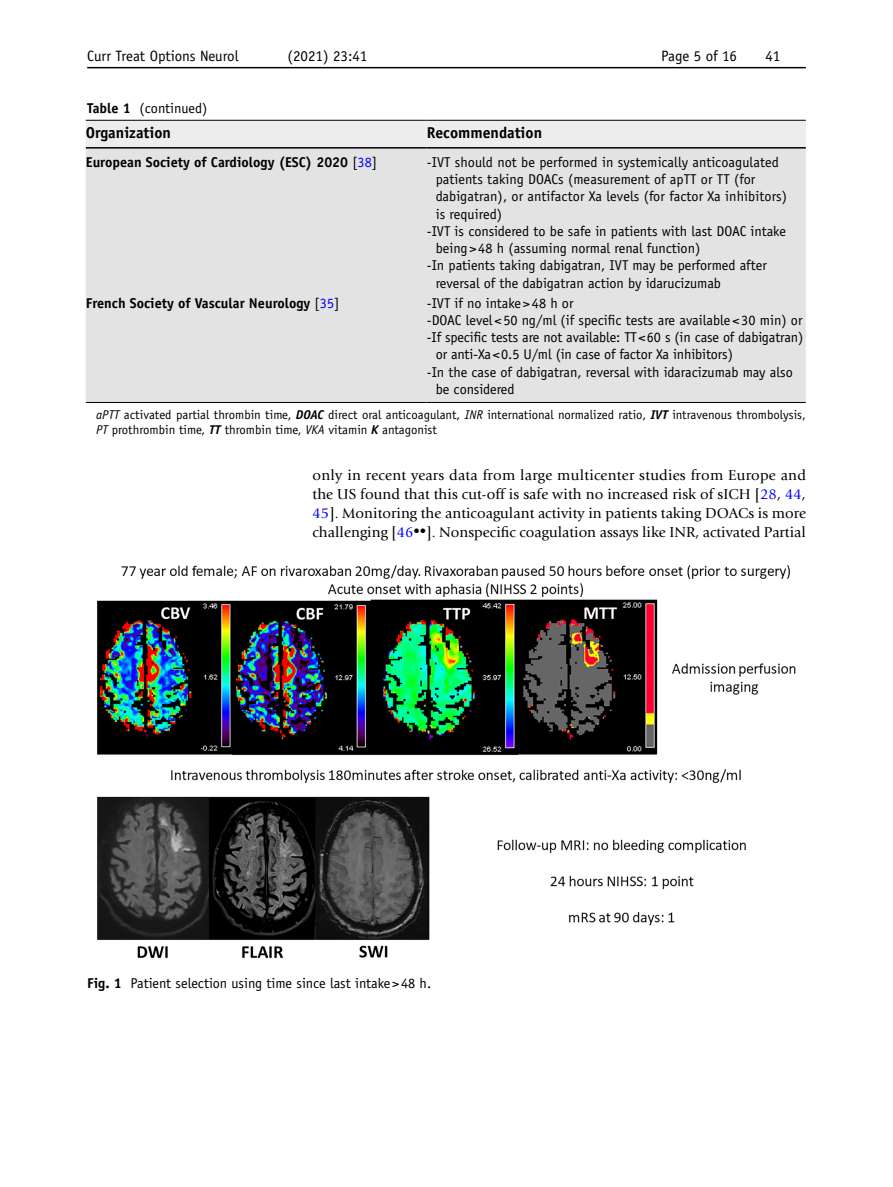
<style>
.page{position:relative;width:893px;height:1187px;background:#fff}
.page>*{position:absolute;margin:0;border:0;box-sizing:border-box;transform-origin:0 0}
.t1{font:700 15.75px "Officina Sans";color:#000}
.t2{font:15px/18.8px "Giovanni";color:#000;text-align:justify}
.t3{font:15px "Officina Sans";color:#000}
.t4{font:14.25px "Officina Sans";color:#000}
.t5{font:700 14.25px "Officina Sans";color:#000}
.t6{font:12.75px/15px "Officina Sans";color:#000}
.s1{font-weight:700}
.s2{font-weight:400}
.s3{font-weight:400;color:#00f}
.s4{font-style:italic}
.s5{font-weight:700;font-style:italic}
.s6{color:#00f}
.s7{font-size:12.75px}
</style>
<div class="page">
<hr style="left:87px;top:67px;width:719px;height:1px;background:#000">
<div style="left:86px;top:121px;width:720px;height:26px;background:#ededed"></div>
<div style="left:86px;top:148px;width:720px;height:254px;background:#e3e3e3"></div>
<hr style="left:86px;top:120px;width:341px;height:1px;background:#000">
<hr style="left:86px;top:147px;width:341px;height:1px;background:#000">
<hr style="left:427px;top:120px;width:379px;height:1px;background:#000">
<hr style="left:427px;top:147px;width:379px;height:1px;background:#000">
<hr style="left:86px;top:402px;width:341px;height:1px;background:#000">
<hr style="left:427px;top:402px;width:379px;height:1px;background:#000">
<img style="left:97px;top:565px;width:699px;height:394px">
<p class="t3" style="left:87px;top:47px;width:153px">Curr Treat Options Neurol</p>
<p class="t3" style="left:287px;top:47px;width:81px">(2021) 23:41</p>
<p class="t3" style="left:661px;top:47px;width:77px">Page 5 of 16</p>
<p class="t3" style="left:765px;top:47px;width:16px">41</p>
<p class="t4" style="left:87px;top:100px;width:122px"><span class="s1">Table 1</span> (continued)</p>
<p class="t1" style="left:86px;top:123px;width:87px">Organization</p>
<p class="t1" style="left:427px;top:123px;width:117px">Recommendation</p>
<p class="t5" style="left:86px;top:154px;width:293px">European Society of Cardiology (ESC) 2020 <span class="s2">[</span><span class="s3">38</span><span class="s2">]</span></p>
<p class="t4" style="left:427px;top:154px;width:354px">-IVT should not be performed in systemically anticoagulated</p>
<p class="t4" style="left:436px;top:171px;width:321px">patients taking DOACs (measurement of apTT or TT (for</p>
<p class="t4" style="left:436px;top:188px;width:353px">dabigatran), or antifactor Xa levels (for factor Xa inhibitors)</p>
<p class="t4" style="left:436px;top:205px;width:68px">is required)</p>
<p class="t4" style="left:427px;top:223px;width:361px">-IVT is considered to be safe in patients with last DOAC intake</p>
<p class="t4" style="left:436px;top:240px;width:266px">being&gt;48 h (assuming normal renal function)</p>
<p class="t4" style="left:427px;top:257px;width:342px">-In patients taking dabigatran, IVT may be performed after</p>
<p class="t4" style="left:436px;top:274px;width:287px">reversal of the dabigatran action by idarucizumab</p>
<p class="t5" style="left:86px;top:294px;width:255px">French Society of Vascular Neurology <span class="s2">[</span><span class="s3">35</span><span class="s2">]</span></p>
<p class="t4" style="left:427px;top:294px;width:148px">-IVT if no intake&gt;48 h or</p>
<p class="t4" style="left:427px;top:312px;width:377px">-DOAC level&lt;50 ng/ml (if specific tests are available&lt;30 min) or</p>
<p class="t4" style="left:427px;top:329px;width:378px">-If specific tests are not available: TT&lt;60 s (in case of dabigatran)</p>
<p class="t4" style="left:436px;top:346px;width:299px">or anti-Xa&lt;0.5 U/ml (in case of factor Xa inhibitors)</p>
<p class="t4" style="left:427px;top:363px;width:368px">-In the case of dabigatran, reversal with idaracizumab may also</p>
<p class="t4" style="left:436px;top:381px;width:80px">be considered</p>
<p class="t6" style="left:96px;top:407px;width:711px"><span class="s4">aPTT</span> activated partial thrombin time, <span class="s5">DOAC</span> direct oral anticoagulant, <span class="s4">INR</span> international normalized ratio, <span class="s5">IVT</span> intravenous thrombolysis,<br><span class="s4">PT</span> prothrombin time, <span class="s5">TT</span> thrombin time, <span class="s4">VKA</span> vitamin <span class="s5">K</span> antagonist</p>
<p class="t2" style="left:313px;top:466px;width:495px">only in recent years data from large multicenter studies from Europe and the US found that this cut-off is safe with no increased risk of sICH [<span class="s6">28</span>, <span class="s6">44</span>, <span class="s6">45</span>]. Monitoring the anticoagulant activity in patients taking DOACs is more challenging [<span class="s6">46</span><span class="s7">••</span>]. Nonspecific coagulation assays like INR, activated Partial</p>
<p class="t4" style="left:87px;top:974px;width:346px"><span class="s1">Fig. 1</span> Patient selection using time since last intake&gt;48 h.</p>
</div>
